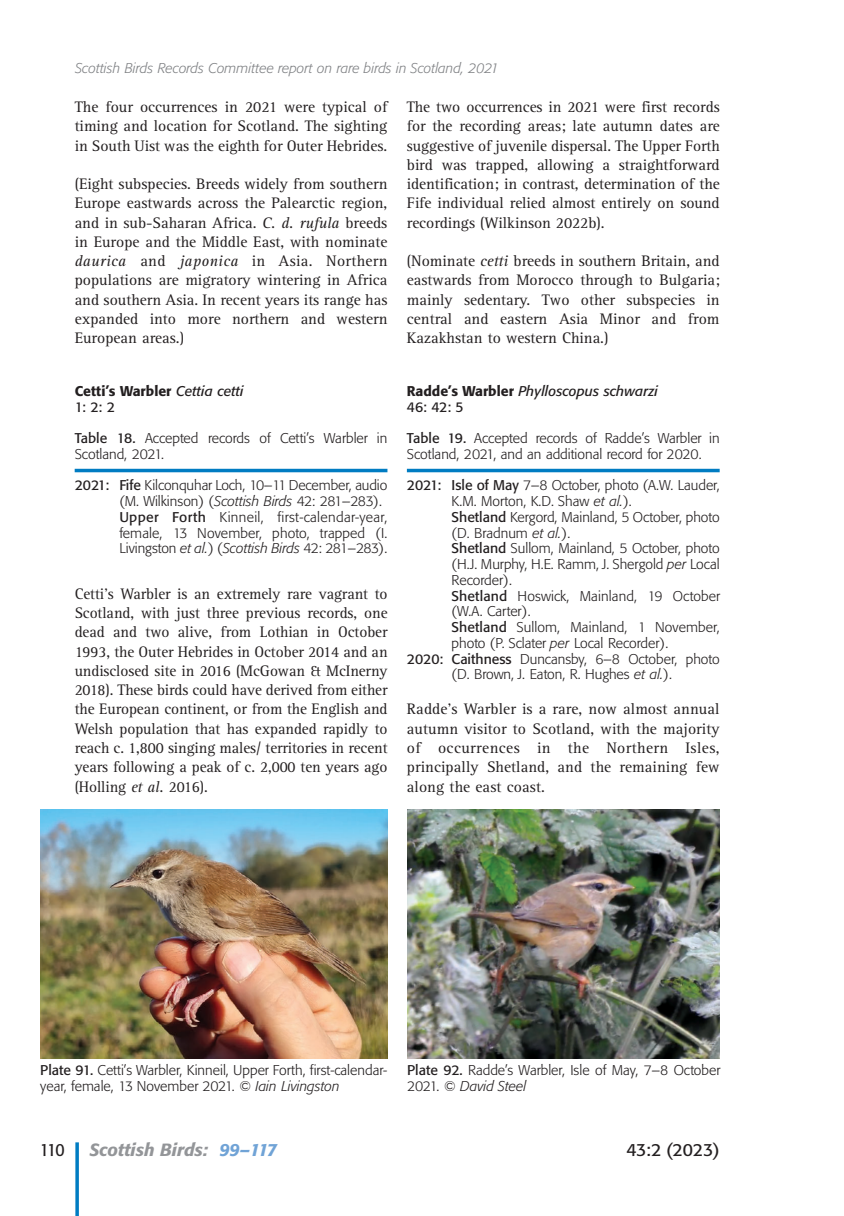
<style>
.page{position:relative;width:844px;height:1216px;background:#fff}
.page>*{position:absolute;margin:0;border:0;box-sizing:border-box;transform-origin:0 0}
.t1{font:italic 500 17.5px "Formata BQ";color:#939598}
.t2{font:17.5px "Formata BQ";letter-spacing:-.015em;color:#231f20}
.t3{font:17.5px "Formata BQ";letter-spacing:-.015em;color:#231f20;scale:.9 1}
.t4{font:15.75px/19.2px "AT Rotis Serif";color:#231f20;text-align:justify}
.t5{font:300 14px/15.8px "Formata BQ";color:#231f20}
.t6{font:italic 300 14px "Formata BQ";color:#808285}
.t7{font:italic 14px/15.8px "Formata BQ";color:#231f20}
.t8{font:500 14px/15.8px "Formata BQ";color:#231f20}
.s1{font-style:italic}
.s2{font-weight:400;font-style:italic}
.s3{font-weight:400}
.s4{font-weight:500;font-style:normal}
.s5{font-style:normal}
.s6{color:#70a3d6}
</style>
<div class="page">
<svg style="left:75px;top:1142px;width:4px;height:73px"></svg>
<hr style="left:75px;top:469px;width:312px;height:3px;background:#007cc2">
<hr style="left:407px;top:469px;width:312px;height:3px;background:#007cc2">
<img style="left:407px;top:809px;width:312px;height:249px">
<img style="left:40px;top:809px;width:347px;height:249px">
<p class="t6" style="left:75px;top:60px;width:425px">Scottish Birds Records Committee report on rare birds in Scotland, 2021</p>
<p class="t4" style="left:75px;top:98px;width:314px">The four occurrences in 2021 were typical of timing and location for Scotland. The sighting in South Uist was the eighth for Outer Hebrides.</p>
<p class="t4" style="left:75px;top:175px;width:314px">(Eight subspecies. Breeds widely from southern Europe eastwards across the Palearctic region, and in sub-Saharan Africa. <span class="s1">C. d. rufula</span> breeds in Europe and the Middle East, with nominate <span class="s1">daurica</span> and <span class="s1">japonica</span> in Asia. Northern populations are migratory wintering in Africa and southern Asia. In recent years its range has expanded into more northern and western European areas.)</p>
<p class="t8" style="left:75px;top:383px;width:170px">Cetti’s Warbler <span class="s2">Cettia cetti<br></span><span class="s3">1: 2: 2</span></p>
<p class="t5" style="left:75px;top:430px;width:314px"><span class="s3">Table 18.</span> Accepted records of Cetti’s Warbler in<br>Scotland, 2021.</p>
<p class="t5" style="left:119px;top:477px;width:269px;text-indent:-45px"><span class="s3">2021: Fife</span> Kilconquhar Loch, 10–11 December, audio (M. Wilkinson) (<span class="s1">Scottish Birds</span> 42: 281–283).<br><span class="s3">Upper Forth</span> Kinneil, first-calendar-year, female, 13 November, photo, trapped (I.<br>Livingston <span class="s1">et al.</span>) (<span class="s1">Scottish Birds</span> 42: 281–283).</p>
<p class="t4" style="left:75px;top:584px;width:314px">Cetti’s Warbler is an extremely rare vagrant to Scotland, with just three previous records, one dead and two alive, from Lothian in October 1993, the Outer Hebrides in October 2014 and an undisclosed site in 2016 (McGowan &amp; McInerny 2018). These birds could have derived from either the European continent, or from the English and Welsh population that has expanded rapidly to reach c. 1,800 singing males/ territories in recent years following a peak of c. 2,000 ten years ago (Holling <span class="s1">et al.</span> 2016).</p>
<p class="t4" style="left:407px;top:98px;width:314px">The two occurrences in 2021 were first records for the recording areas; late autumn dates are suggestive of juvenile dispersal. The Upper Forth bird was trapped, allowing a straightforward identification; in contrast, determination of the Fife individual relied almost entirely on sound recordings (Wilkinson 2022b).</p>
<p class="t4" style="left:407px;top:252px;width:314px">(Nominate <span class="s1">cetti</span> breeds in southern Britain, and eastwards from Morocco through to Bulgaria; mainly sedentary. Two other subspecies in central and eastern Asia Minor and from Kazakhstan to western China.)</p>
<p class="t7" style="left:407px;top:383px;width:252px"><span class="s4">Radde’s Warbler</span> Phylloscopus schwarzi<br><span class="s5">46: 42: 5</span></p>
<p class="t5" style="left:407px;top:430px;width:314px"><span class="s3">Table 19.</span> Accepted records of Radde’s Warbler in<br>Scotland, 2021, and an additional record for 2020.</p>
<p class="t5" style="left:407px;top:477px;width:314px"><span class="s3">2021: Isle of May</span> 7–8 October, photo (A.W. Lauder,</p>
<p class="t5" style="left:451px;top:493px;width:182px">K.M. Morton, K.D. Shaw <span class="s1">et al.</span>).</p>
<p class="t5" style="left:451px;top:509px;width:269px"><span class="s3">Shetland</span> Kergord, Mainland, 5 October, photo</p>
<p class="t5" style="left:451px;top:525px;width:120px">(D. Bradnum <span class="s1">et al.</span>).</p>
<p class="t5" style="left:451px;top:540px;width:269px"><span class="s3">Shetland</span> Sullom, Mainland, 5 October, photo</p>
<p class="t5" style="left:451px;top:556px;width:269px">(H.J. Murphy, H.E. Ramm, J. Shergold <span class="s1">per</span> Local</p>
<p class="t5" style="left:451px;top:572px;width:62px">Recorder).</p>
<p class="t5" style="left:451px;top:588px;width:270px"><span class="s3">Shetland</span> Hoswick, Mainland, 19 October</p>
<p class="t5" style="left:451px;top:603px;width:80px">(W.A. Carter).</p>
<p class="t5" style="left:451px;top:619px;width:269px"><span class="s3">Shetland</span> Sullom, Mainland, 1 November,</p>
<p class="t5" style="left:451px;top:635px;width:218px">photo (P. Sclater <span class="s1">per</span> Local Recorder).</p>
<p class="t5" style="left:407px;top:651px;width:314px"><span class="s3">2020: Caithness</span> Duncansby, 6–8 October, photo</p>
<p class="t5" style="left:451px;top:666px;width:222px">(D. Brown, J. Eaton, R. Hughes <span class="s1">et al.</span>).</p>
<p class="t4" style="left:407px;top:700px;width:314px">Radde’s Warbler is a rare, now almost annual autumn visitor to Scotland, with the majority of occurrences in the Northern Isles, principally Shetland, and the remaining few along the east coast.</p>
<p class="t5" style="left:40px;top:1062px;width:348px"><span class="s3">Plate 91.</span> Cetti’s Warbler, Kinneil, Upper Forth, first-calendar&shy;year, female, 13 November 2021. © <span class="s1">Iain Livingston</span></p>
<p class="t3" style="left:40px;top:1139px;width:29px">110</p>
<p class="t1" style="left:89px;top:1139px;width:189px">Scottish Birds: <span class="s6">99–117</span></p>
<p class="t5" style="left:407px;top:1062px;width:315px"><span class="s3">Plate 92.</span> Radde’s Warbler, Isle of May, 7–8 October<br>2021. © <span class="s1">David Steel</span></p>
<p class="t2" style="left:626px;top:1138px;width:95px">43:2 (2023)</p>
</div>
